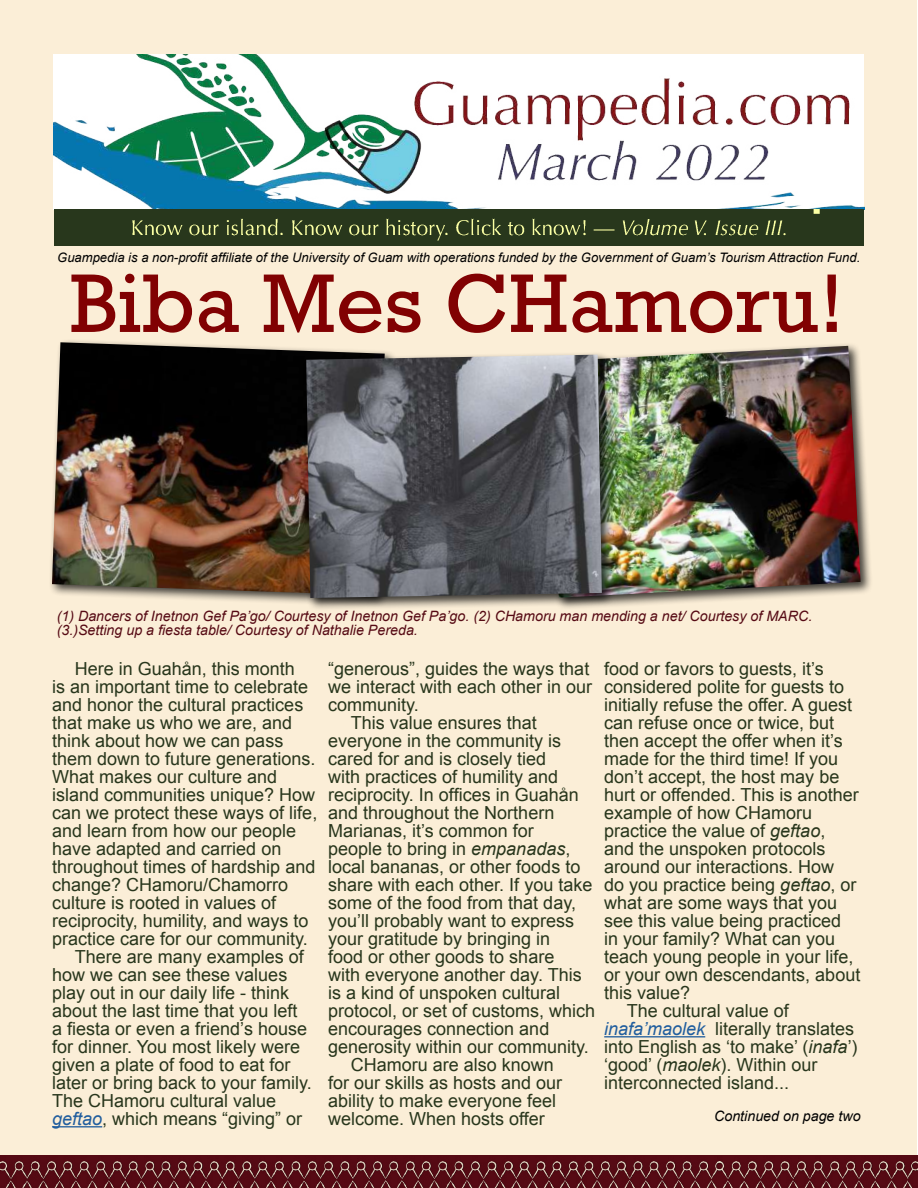
<style>
.page{position:relative;width:918px;height:1188px;background:#fff}
.page>*{position:absolute;margin:0;border:0;box-sizing:border-box;transform-origin:0 0}
.t1{font:78px "Rockwell";color:#810102}
.t2{font:18px "Arial";color:#28361c}
.t3{font:italic 14.25px/14.2px "Arial";color:#560a14}
.t4{font:italic 14.25px "Arial";color:#000}
.t5{font:italic 13.05px "Arial";color:#000}
.s1{font-style:italic;color:#215e9e}
.s2{font-style:italic}
</style>
<div class="page">
<div style="left:1px;top:1px;width:916px;height:1186px;background:#fbeed7"></div>
<div style="left:0;top:1155px;width:918px;height:33px;background:#560a14"></div>
<img style="left:0;top:1161px;width:717px;height:27px">
<img style="left:717px;top:1161px;width:201px;height:27px">
<hr style="left:52px;top:1126px;width:50px;height:1px;background:#215e9e">
<hr style="left:604px;top:1036px;width:101px;height:1px;background:#215e9e">
<div style="left:543px;top:343px;width:330px;height:267px;background:#000;opacity:.75"></div>
<img style="left:546px;top:346px;width:315px;height:252px">
<div style="left:49px;top:339px;width:348px;height:269px;background:#000;opacity:.75"></div>
<img style="left:52px;top:342px;width:333px;height:253px">
<div style="left:303px;top:351px;width:311px;height:259px;background:#000;opacity:.75"></div>
<img style="left:306px;top:355px;width:296px;height:243px">
<img style="left:54px;top:54px;width:810px;height:155px">
<div style="left:54px;top:209px;width:810px;height:36px;background:#28361c"></div>
<p class="t5" style="left:57px;top:249px;width:805px">Guampedia is a non-profit affiliate of the University of Guam with operations funded by the Government of Guam’s Tourism Attraction Fund.</p>
<h1 class="t1" style="left:70px;top:255px;width:776px">Biba Mes CHamoru!</h1>
<p class="t3" style="left:57px;top:609px;width:757px">(1) Dancers of Inetnon Gef Pa’go/ Courtesy of Inetnon Gef Pa’go. (2) CHamoru man mending a net/ Courtesy of MARC. (3.)Setting up a fiesta table/ Courtesy of Nathalie Pereda.</p>
<p class="t2" style="left:75px;top:657px;width:222px">Here in Guahån, this month</p>
<p class="t2" style="left:52px;top:675px;width:258px">is an important time to celebrate</p>
<p class="t2" style="left:52px;top:693px;width:253px">and honor the cultural practices</p>
<p class="t2" style="left:52px;top:711px;width:242px">that make us who we are, and</p>
<p class="t2" style="left:52px;top:729px;width:233px">think about how we can pass</p>
<p class="t2" style="left:52px;top:747px;width:265px">them down to future generations.</p>
<p class="t2" style="left:52px;top:765px;width:227px">What makes our culture and</p>
<p class="t2" style="left:52px;top:783px;width:265px">island communities unique? How</p>
<p class="t2" style="left:52px;top:801px;width:267px">can we protect these ways of life,</p>
<p class="t2" style="left:52px;top:819px;width:246px">and learn from how our people</p>
<p class="t2" style="left:52px;top:837px;width:231px">have adapted and carried on</p>
<p class="t2" style="left:52px;top:855px;width:265px">throughout times of hardship and</p>
<p class="t2" style="left:52px;top:873px;width:238px">change? CHamoru/Chamorro</p>
<p class="t2" style="left:52px;top:891px;width:226px">culture is rooted in values of</p>
<p class="t2" style="left:52px;top:909px;width:258px">reciprocity, humility, and ways to</p>
<p class="t2" style="left:52px;top:927px;width:257px">practice care for our community.</p>
<p class="t2" style="left:75px;top:945px;width:231px">There are many examples of</p>
<p class="t2" style="left:52px;top:963px;width:237px">how we can see these values</p>
<p class="t2" style="left:52px;top:981px;width:239px">play out in our daily life - think</p>
<p class="t2" style="left:52px;top:999px;width:247px">about the last time that you left</p>
<p class="t2" style="left:52px;top:1017px;width:256px">a fiesta or even a friend’s house</p>
<p class="t2" style="left:52px;top:1035px;width:250px">for dinner. You most likely were</p>
<p class="t2" style="left:52px;top:1053px;width:240px">given a plate of food to eat for</p>
<p class="t2" style="left:52px;top:1071px;width:261px">later or bring back to your family.</p>
<p class="t2" style="left:52px;top:1089px;width:226px">The CHamoru cultural value</p>
<p class="t2" style="left:52px;top:1107px;width:252px"><span class="s1">geftao</span>, which means “giving” or</p>
<p class="t2" style="left:328px;top:657px;width:263px">“generous”, guides the ways that</p>
<p class="t2" style="left:328px;top:675px;width:266px">we interact with each other in our</p>
<p class="t2" style="left:328px;top:693px;width:92px">community.</p>
<p class="t2" style="left:351px;top:711px;width:188px">This value ensures that</p>
<p class="t2" style="left:328px;top:729px;width:235px">everyone in the community is</p>
<p class="t2" style="left:328px;top:747px;width:220px">cared for and is closely tied</p>
<p class="t2" style="left:328px;top:765px;width:232px">with practices of humility and</p>
<p class="t2" style="left:328px;top:783px;width:252px">reciprocity. In offices in Guahån</p>
<p class="t2" style="left:328px;top:801px;width:228px">and throughout the Northern</p>
<p class="t2" style="left:328px;top:819px;width:207px">Marianas, it’s common for</p>
<p class="t2" style="left:328px;top:837px;width:244px">people to bring in <span class="s2">empanadas</span>,</p>
<p class="t2" style="left:328px;top:855px;width:254px">local bananas, or other foods to</p>
<p class="t2" style="left:328px;top:873px;width:266px">share with each other. If you take</p>
<p class="t2" style="left:328px;top:891px;width:249px">some of the food from that day,</p>
<p class="t2" style="left:328px;top:909px;width:248px">you’ll probably want to express</p>
<p class="t2" style="left:328px;top:927px;width:224px">your gratitude by bringing in</p>
<p class="t2" style="left:328px;top:945px;width:228px">food or other goods to share</p>
<p class="t2" style="left:328px;top:963px;width:255px">with everyone another day. This</p>
<p class="t2" style="left:328px;top:981px;width:234px">is a kind of unspoken cultural</p>
<p class="t2" style="left:328px;top:999px;width:269px">protocol, or set of customs, which</p>
<p class="t2" style="left:328px;top:1017px;width:223px">encourages connection and</p>
<p class="t2" style="left:328px;top:1035px;width:262px">generosity within our community.</p>
<p class="t2" style="left:351px;top:1053px;width:205px">CHamoru are also known</p>
<p class="t2" style="left:328px;top:1071px;width:236px">for our skills as hosts and our</p>
<p class="t2" style="left:328px;top:1089px;width:230px">ability to make everyone feel</p>
<p class="t2" style="left:328px;top:1107px;width:218px">welcome. When hosts offer</p>
<p class="t2" style="left:604px;top:657px;width:221px">food or favors to guests, it’s</p>
<p class="t2" style="left:604px;top:675px;width:242px">considered polite for guests to</p>
<p class="t2" style="left:604px;top:693px;width:249px">initially refuse the offer. A guest</p>
<p class="t2" style="left:604px;top:711px;width:232px">can refuse once or twice, but</p>
<p class="t2" style="left:604px;top:729px;width:240px">then accept the offer when it’s</p>
<p class="t2" style="left:604px;top:747px;width:236px">made for the third time! If you</p>
<p class="t2" style="left:604px;top:765px;width:237px">don’t accept, the host may be</p>
<p class="t2" style="left:604px;top:783px;width:256px">hurt or offended. This is another</p>
<p class="t2" style="left:604px;top:801px;width:210px">example of how CHamoru</p>
<p class="t2" style="left:604px;top:819px;width:223px">practice the value of <span class="s2">geftao</span>,</p>
<p class="t2" style="left:604px;top:837px;width:223px">and the unspoken protocols</p>
<p class="t2" style="left:604px;top:855px;width:232px">around our interactions. How</p>
<p class="t2" style="left:604px;top:873px;width:254px">do you practice being <span class="s2">geftao</span>, or</p>
<p class="t2" style="left:604px;top:891px;width:235px">what are some ways that you</p>
<p class="t2" style="left:604px;top:909px;width:239px">see this value being practiced</p>
<p class="t2" style="left:604px;top:927px;width:233px">in your family? What can you</p>
<p class="t2" style="left:604px;top:945px;width:251px">teach young people in your life,</p>
<p class="t2" style="left:604px;top:963px;width:258px">or your own descendants, about</p>
<p class="t2" style="left:604px;top:981px;width:88px">this value?</p>
<p class="t2" style="left:627px;top:999px;width:164px">The cultural value of</p>
<p class="t2" style="left:604px;top:1017px;width:252px"><span class="s1">inafa’maolek</span> literally translates</p>
<p class="t2" style="left:604px;top:1035px;width:255px">into English as ‘to make’ (<span class="s2">inafa</span>’)</p>
<p class="t2" style="left:604px;top:1053px;width:215px">‘good’ (<span class="s2">maolek</span>). Within our</p>
<p class="t2" style="left:604px;top:1071px;width:187px">interconnected island...</p>
<p class="t4" style="left:714px;top:1107px;width:148px">Continued on page two</p>
</div>
